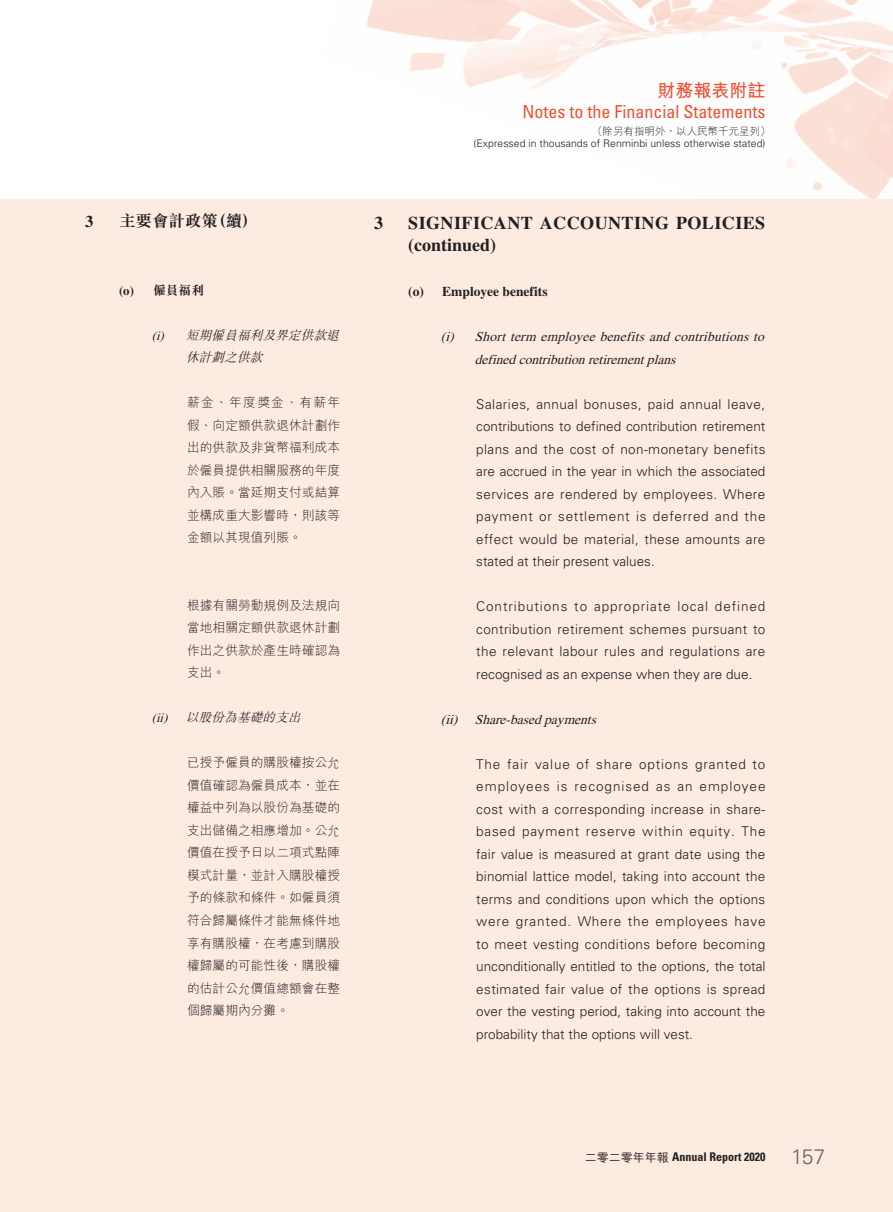
<style>
.page{position:relative;width:893px;height:1212px;background:#fff}
.page>*{position:absolute;margin:0;border:0;box-sizing:border-box;transform-origin:0 0}
.t1{font:700 18px/22.5px "Times LT Std";letter-spacing:.025em;color:#231f20}
.t2{font:condensed 18px "Univers LT Std";color:#ef5032}
.t3{font:700 18px "M Hei HK";color:#ef5032}
.t4{font:700 16.5px "M Sung HK";color:#231f20}
.t5{font:700 16.5px "Times LT Std";color:#231f20}
.t6{font:300 13.5px/22.5px "Univers LT Std";color:#231f20;text-align:justify}
.t7{font:italic 13.5px/22.5px "Times LT Std";color:#231f20}
.t8{font:700 13.5px "Times LT Std";color:#231f20}
.t9{font:300 12.75px/22.5px "M Hei HK";color:#231f20;text-align:justify}
.t10{font:italic 300 12.75px/22.5px "M Sung HK";color:#231f20}
.t11{font:700 12.75px "M Sung HK";color:#231f20}
.t12{font:700 condensed 12px "Univers LT Std";color:#231f20}
.t13{font:300 10.5px "Univers LT Std";color:#231f20}
.t14{font:300 10.5px "M Hei HK";color:#231f20}
.s1{font-family:"Times LT Std"}
.s2{font-family:"Times LT Std";font-weight:400}
.s3{font-family:"M Hei HK";font-weight:500;font-stretch:normal}
.s4{font-weight:300;font-stretch:normal;font-size:21px;color:#636366}
</style>
<div class="page">
<img style="left:366px;top:0;width:527px;height:199px">
<div style="left:1px;top:199px;width:892px;height:1013px;background:#fdebe2"></div>
<p class="t5" style="left:85px;top:212px;width:10px">3</p>
<p class="t4" style="left:119px;top:210px;width:140px">主要會計政策（續）</p>
<p class="t11" style="left:119px;top:281px;width:87px"><span class="s1">(o)</span> 僱員福利</p>
<p class="t10" style="left:186px;top:323px;width:159px;text-indent:-34px"><span class="s2">(i)</span> 短期僱員福利及界定供款退休計劃之供款</p>
<p class="t9" style="left:187px;top:391px;width:155px">薪金、年度獎金、有薪年假、向定額供款退休計劃作出的供款及非貨幣福利成本於僱員提供相關服務的年度內入賬。當延期支付或結算並構成重大影響時，則該等金額以其現值列賬。</p>
<p class="t9" style="left:187px;top:593px;width:155px">根據有關勞動規例及法規向當地相關定額供款退休計劃作出之供款於產生時確認為支出。</p>
<p class="t10" style="left:152px;top:706px;width:155px"><span class="s2">(ii)</span> 以股份為基礎的支出</p>
<p class="t9" style="left:187px;top:751px;width:155px">已授予僱員的購股權按公允價值確認為僱員成本，並在權益中列為以股份為基礎的支出儲備之相應增加。公允價值在授予日以二項式點陣模式計量，並計入購股權授予的條款和條件。如僱員須符合歸屬條件才能無條件地享有購股權，在考慮到購股權歸屬的可能性後，購股權的估計公允價值總額會在整個歸屬期內分攤。</p>
<h1 class="t3" style="left:657px;top:77px;width:109px">財務報表附註</h1>
<h1 class="t2" style="left:522px;top:100px;width:244px">Notes to the Financial Statements</h1>
<p class="t14" style="left:592px;top:124px;width:180px">（除另有指明外，以人民幣千元呈列）</p>
<p class="t13" style="left:474px;top:136px;width:293px">(Expressed in thousands of Renminbi unless otherwise stated)</p>
<h1 class="t1" style="left:374px;top:211px;width:10px">3</h1>
<h1 class="t1" style="left:408px;top:211px;width:359px">SIGNIFICANT ACCOUNTING POLICIES (continued)</h1>
<p class="t8" style="left:408px;top:284px;width:141px">(o) Employee benefits</p>
<p class="t7" style="left:475px;top:325px;width:295px;text-indent:-34px">(i) Short term emp loyee benefits and contributions to definedcontributionretirementplans</p>
<p class="t6" style="left:476px;top:393px;width:291px">Salaries, annual bonuses, paid annual leave, contributions to defined contribution retirement plans and the cost of non-monetary benefits are accrued in the year in which the associated services are rendered by employees. Where payment or settlement is deferred and the effect would be material, these amounts are stated at their present values.</p>
<p class="t6" style="left:476px;top:595px;width:291px">Contributions to appropriate local defined contribution retirement schemes pursuant to the relevant labour rules and regulations are recognised as an expense when they are due.</p>
<p class="t7" style="left:441px;top:708px;width:161px">(ii) Share-basedp ayments</p>
<p class="t6" style="left:476px;top:753px;width:291px">The fair value of share options granted to employees is recognised as an employee cost with a corresponding increase in share&shy;based payment reserve within equity. The fair value is measured at grant date using the binomial lattice model, taking into account the terms and conditions upon which the options were granted. Where the employees have to meet vesting conditions before becoming unconditionally entitled to the options, the total estimated fair value of the options is spread over the vesting period, taking into account the probability that the options will vest.</p>
<p class="t12" style="left:585px;top:1150px;width:242px"><span class="s3">二零二零年年報</span> Annual Report 2020 <span class="s4">157</span></p>
</div>
